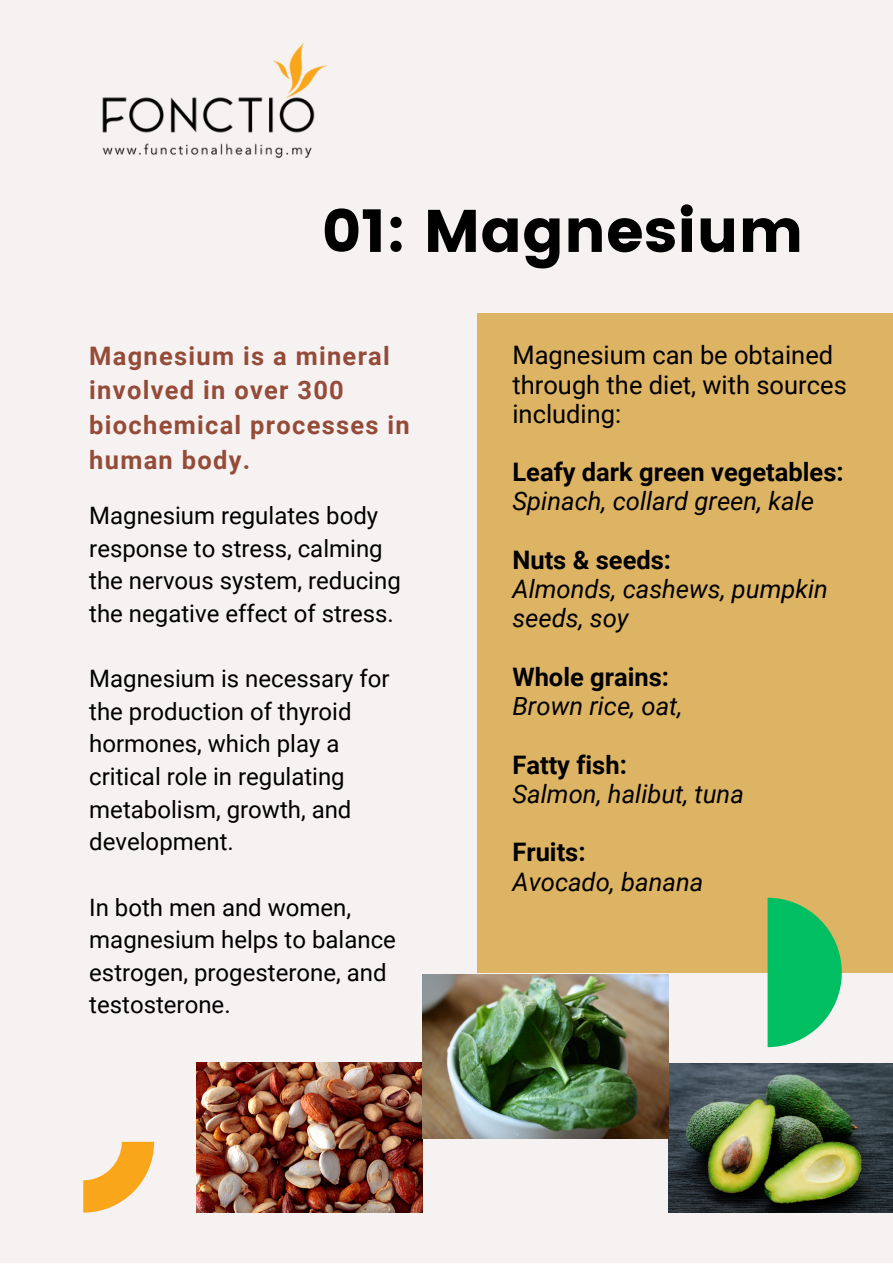
<style>
.page{position:relative;width:893px;height:1264px;background:#fff}
.page>*{position:absolute;margin:0;border:0;box-sizing:border-box;transform-origin:0 0}
.t1{font:60px "Poppins";color:#000}
.t2{font:italic 25.5px/29.2px "Roboto";color:#000}
.t3{font:700 25.5px/34.8px "Roboto";letter-spacing:.05em;color:#944c39}
.t4{font:700 25.5px "Roboto";color:#000}
.t5{font:25.5px/29.2px "Roboto";color:#000}
.t6{font:24px/32.5px "Roboto";color:#000}
</style>
<div class="page">
<div style="left:0;top:0;width:892px;height:1262px;background:#f6f2f2"></div>
<div style="left:477px;top:314px;width:415px;height:658px;background:#ddb364"></div>
<svg style="left:767px;top:897px;width:74px;height:150px"></svg>
<svg style="left:83px;top:1141px;width:71px;height:71px"></svg>
<img style="left:102px;top:42px;width:226px;height:116px">
<img style="left:196px;top:1062px;width:226px;height:150px">
<img style="left:668px;top:1063px;width:224px;height:149px">
<img style="left:423px;top:974px;width:245px;height:164px">
<h1 class="t1" style="left:322px;top:196px;width:483px">01: Magnesium</h1>
<p class="t3" style="left:89px;top:338px;width:322px">Magnesium is a mineral involved in over 300 biochemical processes in human body.</p>
<p class="t5" style="left:512px;top:341px;width:336px">Magnesium can be obtained through the diet, with sources including:</p>
<p class="t4" style="left:512px;top:457px;width:332px">Leafy dark green vegetables:</p>
<p class="t2" style="left:512px;top:487px;width:303px">Spinach, collard green, kale</p>
<p class="t4" style="left:512px;top:545px;width:160px">Nuts &amp; seeds:</p>
<p class="t2" style="left:512px;top:575px;width:317px">Almonds, cashews, pumpkin seeds, soy</p>
<p class="t4" style="left:512px;top:662px;width:158px">Whole grains:</p>
<p class="t2" style="left:512px;top:691px;width:171px">Brown rice, oat,</p>
<p class="t4" style="left:512px;top:750px;width:116px">Fatty fish:</p>
<p class="t2" style="left:512px;top:779px;width:233px">Salmon, halibut, tuna</p>
<p class="t4" style="left:512px;top:837px;width:75px">Fruits:</p>
<p class="t2" style="left:512px;top:867px;width:192px">Avocado, banana</p>
<p class="t6" style="left:89px;top:499px;width:313px">Magnesium regulates body response to stress, calming the nervous system, reducing the negative effect of stress.</p>
<p class="t6" style="left:89px;top:662px;width:302px">Magnesium is necessary for the production of thyroid hormones, which play a critical role in regulating metabolism, growth, and development.</p>
<p class="t6" style="left:89px;top:891px;width:308px">In both men and women, magnesium helps to balance estrogen, progesterone, and testosterone.</p>
</div>
